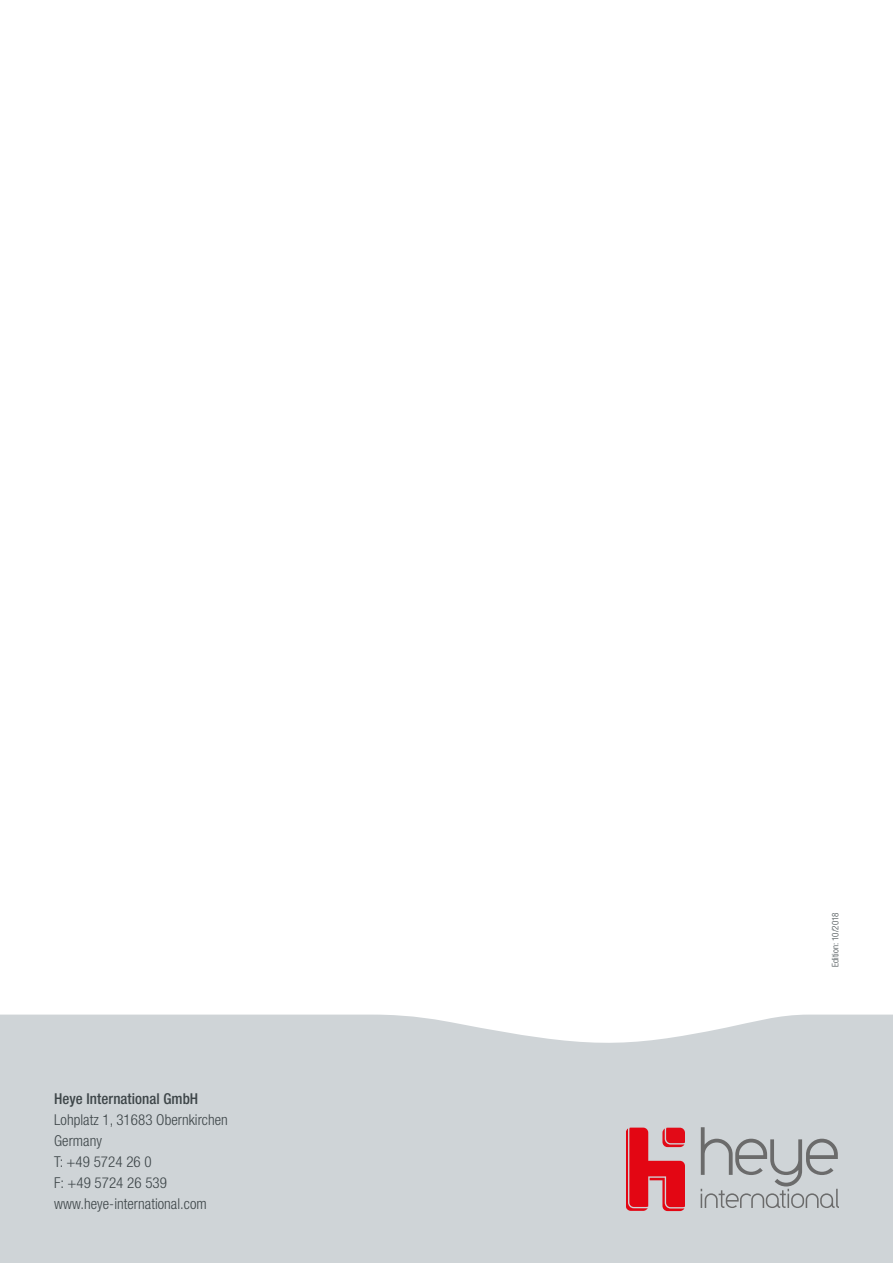
<style>
.page{position:relative;width:893px;height:1263px;background:#fff}
.page>*{position:absolute;margin:0;border:0;box-sizing:border-box;transform-origin:0 0}
.t1{font:300 condensed 15px/21px "Helvetica Neue LT Pro";letter-spacing:.005em;color:#3d4548}
.t2{font:500 condensed 15px "Helvetica Neue LT Pro";letter-spacing:.005em;color:#3d4548}
.t3{font:300 condensed 9px "Helvetica Neue LT Pro";letter-spacing:.005em;color:#3d4548}
</style>
<div class="page">
<div style="left:0;top:1014px;width:893px;height:249px;background:#cfd4d7"></div>
<svg style="left:626px;top:1127px;width:59px;height:84px;background:#dc4851"></svg>
<svg style="left:701px;top:1127px;width:138px;height:81px;background:#babec0"></svg>
<p class="t2" style="left:54px;top:1090px;width:146px">Heye International GmbH</p>
<p class="t1" style="left:54px;top:1109px;width:175px">Lohplatz 1, 31683 Obernkirchen<br>Germany<br>T: +49 5724 26 0<br>F: +49 5724 26 539 www.heye-international.com</p>
<p class="t3" style="left:830px;top:966px;width:56px;rotate:-90deg">Edition: 10/2018</p>
</div>
